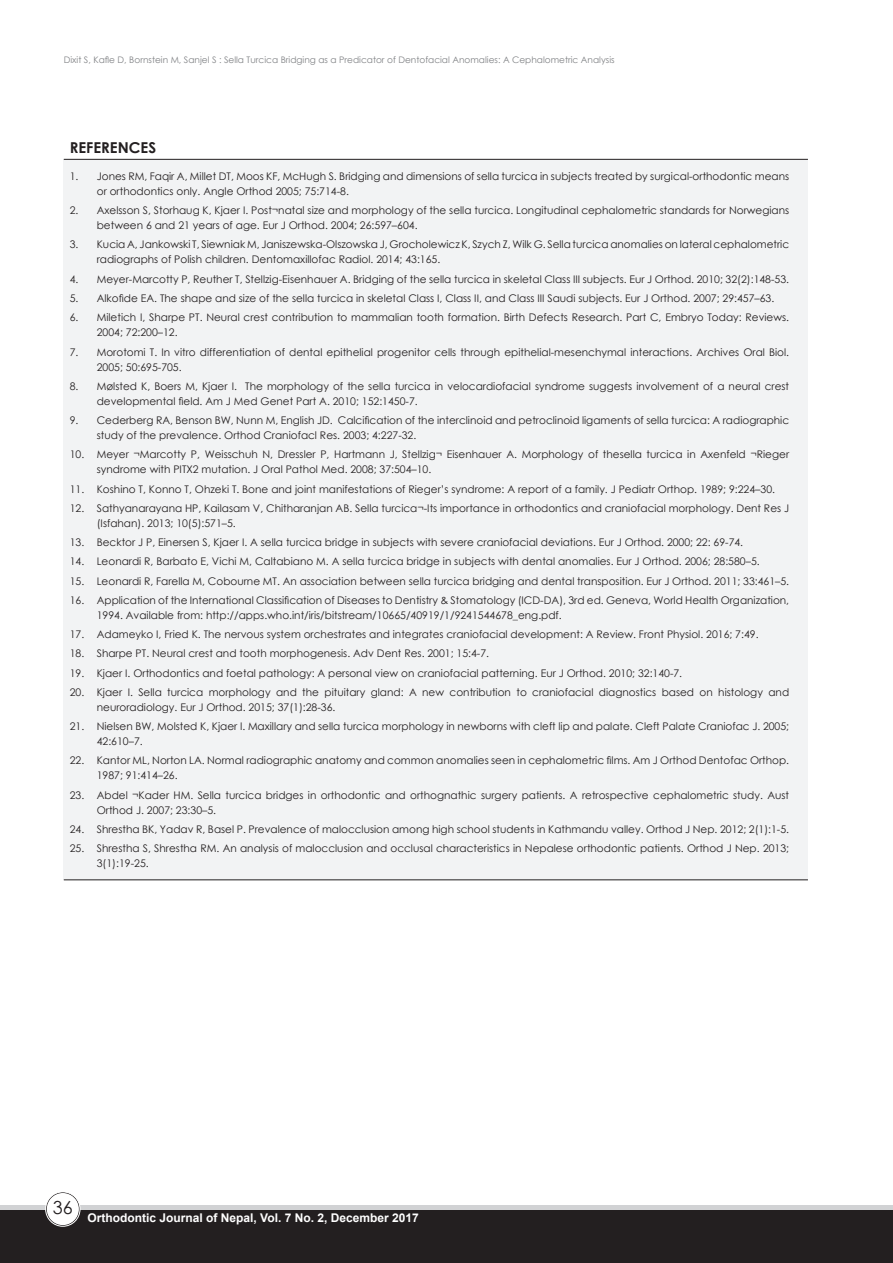
<style>
.page{position:relative;width:893px;height:1263px;background:#fff}
.page>*{position:absolute;margin:0;border:0;box-sizing:border-box;transform-origin:0 0}
.t1{font:18px "Century Gothic";color:#231f20}
.t2{font:700 15px "Century Gothic";color:#231f20}
.t3{font:700 12px "Arial";color:#fff}
.t4{font:10.5px/15px "Century Gothic";color:#231f20}
.t5{font:9px "Century Gothic";color:#808285}
</style>
<div class="page">
<div style="left:0;top:1205px;width:893px;height:58px;background:linear-gradient(to right,#d1d2d4,#d1d2d4)"></div>
<div style="left:0;top:1211px;width:893px;height:52px;background:#231f20"></div>
<div style="left:46px;top:1192px;width:33px;height:33px;background:#fff;border-radius:50%"></div>
<div style="left:46px;top:1192px;width:34px;height:34px;border:1px solid #231f20;border-radius:50%"></div>
<div style="left:45px;top:1191px;width:35px;height:36px;border:1px solid #fff;border-radius:50%"></div>
<div style="left:64px;top:159px;width:744px;height:721px;background:#f2f3f4"></div>
<hr style="left:64px;top:159px;width:744px;height:1px;background:#231f20">
<hr style="left:64px;top:879px;width:744px;height:1px;background:#231f20">
<p class="t5" style="left:64px;top:54px;width:552px">Dixit S, Kafle D, Bornstein M, Sanjel S : Sella Turcica Bridging as a Predicator of Dentofacial Anomalies: A Cephalometric Analysis</p>
<p class="t2" style="left:70px;top:136px;width:88px">REFERENCES</p>
<p class="t4" style="left:97px;top:168px;width:694px;text-indent:-27px">1. Jones RM, Faqir A, Millet DT, Moos KF, McHugh S. Bridging and dimensions of sella turcica in subjects treated by surgical-orthodontic means or orthodontics only. Angle Orthod 2005; 75:714-8.</p>
<p class="t4" style="left:97px;top:203px;width:694px;text-indent:-27px">2. Axelsson S, Storhaug K, Kjaer I. Post¬natal size and morphology of the sella turcica. Longitudinal cephalometric standards for Norwegians between 6 and 21 years of age. Eur J Orthod. 2004; 26:597–604.</p>
<p class="t4" style="left:97px;top:237px;width:694px;text-indent:-27px">3. Kucia A, Jankowski T, Siewniak M, Janiszewska-Olszowska J, Grocholewicz K, Szych Z, Wilk G. Sella turcica anomalies on lateral cephalometric radiographs of Polish children. Dentomaxillofac Radiol. 2014; 43:165.</p>
<p class="t4" style="left:70px;top:271px;width:721px">4. Meyer-Marcotty P, Reuther T, Stellzig-Eisenhauer A. Bridging of the sella turcica in skeletal Class III subjects. Eur J Orthod. 2010; 32(2):148-53.</p>
<p class="t4" style="left:70px;top:290px;width:706px">5. Alkofide EA. The shape and size of the sella turcica in skeletal Class I, Class II, and Class III Saudi subjects. Eur J Orthod. 2007; 29:457–63.</p>
<p class="t4" style="left:97px;top:310px;width:694px;text-indent:-27px">6. Miletich I, Sharpe PT. Neural crest contribution to mammalian tooth formation. Birth Defects Research. Part C, Embryo Today: Reviews.<br>2004; 72:200–12.</p>
<p class="t4" style="left:97px;top:344px;width:694px;text-indent:-27px">7. Morotomi T. In vitro differentiation of dental epithelial progenitor cells through epithelial-mesenchymal interactions. Archives Oral Biol.<br>2005; 50:695-705.</p>
<p class="t4" style="left:97px;top:378px;width:694px;text-indent:-27px">8. Mølsted K, Boers M, Kjaer I. The morphology of the sella turcica in velocardiofacial syndrome suggests involvement of a neural crest developmental field. Am J Med Genet Part A. 2010; 152:1450-7.</p>
<p class="t4" style="left:97px;top:413px;width:694px;text-indent:-27px">9. Cederberg RA, Benson BW, Nunn M, English JD. Calcification of the interclinoid and petroclinoid ligaments of sella turcica: A radiographic study of the prevalence. Orthod Craniofacl Res. 2003; 4:227-32.</p>
<p class="t4" style="left:97px;top:447px;width:694px;text-indent:-27px">10. Meyer ¬Marcotty P, Weisschuh N, Dressler P, Hartmann J, Stellzig¬ Eisenhauer A. Morphology of thesella turcica in Axenfeld ¬Rieger syndrome with PITX2 mutation. J Oral Pathol Med. 2008; 37:504–10.</p>
<p class="t4" style="left:70px;top:481px;width:707px">11. Koshino T, Konno T, Ohzeki T. Bone and joint manifestations of Rieger’s syndrome: A report of a family. J Pediatr Orthop. 1989; 9:224–30.</p>
<p class="t4" style="left:97px;top:500px;width:694px;text-indent:-27px">12. Sathyanarayana HP, Kailasam V, Chitharanjan AB. Sella turcica¬-Its importance in orthodontics and craniofacial morphology. Dent Res J (Isfahan). 2013; 10(5):571–5.</p>
<p class="t4" style="left:70px;top:535px;width:675px">13. Becktor J P, Einersen S, Kjaer I. A sella turcica bridge in subjects with severe craniofacial deviations. Eur J Orthod. 2000; 22: 69-74.</p>
<p class="t4" style="left:70px;top:554px;width:691px">14. Leonardi R, Barbato E, Vichi M, Caltabiano M. A sella turcica bridge in subjects with dental anomalies. Eur J Orthod. 2006; 28:580–5.</p>
<p class="t4" style="left:70px;top:573px;width:721px">15. Leonardi R, Farella M, Cobourne MT. An association between sella turcica bridging and dental transposition. Eur J Orthod. 2011; 33:461–5.</p>
<p class="t4" style="left:97px;top:592px;width:694px;text-indent:-27px">16. Application of the International Classification of Diseases to Dentistry &amp; Stomatology (ICD-DA), 3rd ed. Geneva, World Health Organization,<br>1994. Available from: http://apps.who.int/iris/bitstream/10665/40919/1/9241544678_eng.pdf.</p>
<p class="t4" style="left:70px;top:627px;width:690px">17. Adameyko I, Fried K. The nervous system orchestrates and integrates craniofacial development: A Review. Front Physiol. 2016; 7:49.</p>
<p class="t4" style="left:70px;top:646px;width:421px">18. Sharpe PT. Neural crest and tooth morphogenesis. Adv Dent Res. 2001; 15:4-7.</p>
<p class="t4" style="left:70px;top:665px;width:614px">19. Kjaer I. Orthodontics and foetal pathology: A personal view on craniofacial patterning. Eur J Orthod. 2010; 32:140-7.</p>
<p class="t4" style="left:97px;top:684px;width:694px;text-indent:-27px">20. Kjaer I. Sella turcica morphology and the pituitary gland: A new contribution to craniofacial diagnostics based on histology and neuroradiology. Eur J Orthod. 2015; 37(1):28-36.</p>
<p class="t4" style="left:97px;top:719px;width:694px;text-indent:-27px">21. Nielsen BW, Molsted K, Kjaer I. Maxillary and sella turcica morphology in newborns with cleft lip and palate. Cleft Palate Craniofac J. 2005;<br>42:610–7.</p>
<p class="t4" style="left:97px;top:753px;width:694px;text-indent:-27px">22. Kantor ML, Norton LA. Normal radiographic anatomy and common anomalies seen in cephalometric films. Am J Orthod Dentofac Orthop.<br>1987; 91:414–26.</p>
<p class="t4" style="left:97px;top:787px;width:694px;text-indent:-27px">23. Abdel ¬Kader HM. Sella turcica bridges in orthodontic and orthognathic surgery patients. A retrospective cephalometric study. Aust<br>Orthod J. 2007; 23:30–5.</p>
<p class="t4" style="left:70px;top:821px;width:721px">24. Shrestha BK, Yadav R, Basel P. Prevalence of malocclusion among high school students in Kathmandu valley. Orthod J Nep. 2012; 2(1):1-5.</p>
<p class="t4" style="left:97px;top:841px;width:694px;text-indent:-27px">25. Shrestha S, Shrestha RM. An analysis of malocclusion and occlusal characteristics in Nepalese orthodontic patients. Orthod J Nep. 2013;<br>3(1):19-25.</p>
<h1 class="t1" style="left:53px;top:1195px;width:21px">36</h1>
<p class="t3" style="left:88px;top:1209px;width:333px">Orthodontic Journal of Nepal, Vol. 7 No. 2, December 2017</p>
</div>
